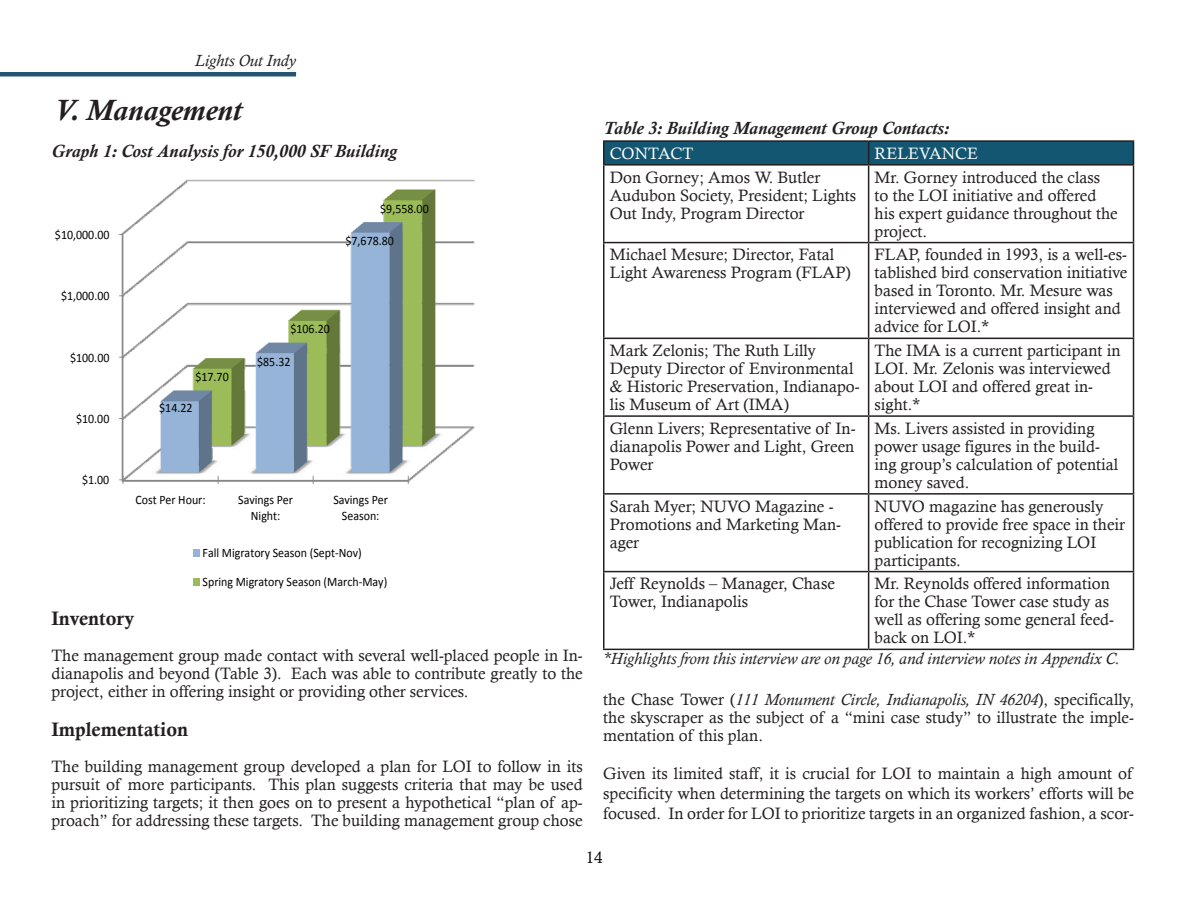
<style>
.page{position:relative;width:1188px;height:918px;background:#fff}
.page>*{position:absolute;margin:0;border:0;box-sizing:border-box;transform-origin:0 0}
.t1{font:italic 700 30px "Calisto";color:#231f20}
.t2{font:700 23.25px "Calibri";color:#000;scale:.92 1}
.t3{font:19.5px "Calis MT Bol";color:#231f20}
.t4{font:italic 700 18px "Calisto";color:#231f20}
.t5{font:16.5px/18px "Calisto";color:#231f20}
.t6{font:italic 16.5px "Calisto";color:#231f20}
.t7{font:16.5px "Calisto";color:#fff}
.t8{font:16.5px "Calisto";color:#0a0a0a}
.t9{font:12.9px/15.8px "Calibri";color:#000;text-align:center;scale:.92 1}
.s1{font-style:italic}
</style>
<div class="page">
<hr style="left:0;top:72px;width:296px;height:4px;background:#265571">
<hr style="left:603px;top:140px;width:266px;height:2px;background:#231f20">
<hr style="left:869px;top:140px;width:265px;height:2px;background:#231f20">
<div style="left:603px;top:141px;width:531px;height:23px;background:#125672"></div>
<hr style="left:603px;top:164px;width:266px;height:2px;background:#231f20">
<hr style="left:603px;top:166px;width:1px;height:76px;background:#231f20">
<hr style="left:869px;top:164px;width:265px;height:2px;background:#231f20">
<hr style="left:868px;top:166px;width:1px;height:76px;background:#231f20">
<hr style="left:1133px;top:166px;width:1px;height:76px;background:#231f20">
<hr style="left:603px;top:242px;width:266px;height:1px;background:#231f20">
<hr style="left:603px;top:243px;width:1px;height:95px;background:#231f20">
<hr style="left:869px;top:242px;width:265px;height:1px;background:#231f20">
<hr style="left:868px;top:243px;width:1px;height:95px;background:#231f20">
<hr style="left:1133px;top:243px;width:1px;height:95px;background:#231f20">
<hr style="left:603px;top:338px;width:266px;height:1px;background:#231f20">
<hr style="left:603px;top:339px;width:1px;height:76px;background:#231f20">
<hr style="left:869px;top:338px;width:265px;height:1px;background:#231f20">
<hr style="left:868px;top:339px;width:1px;height:76px;background:#231f20">
<hr style="left:1133px;top:339px;width:1px;height:76px;background:#231f20">
<hr style="left:603px;top:415px;width:266px;height:2px;background:#231f20">
<hr style="left:603px;top:417px;width:1px;height:76px;background:#231f20">
<hr style="left:869px;top:415px;width:265px;height:2px;background:#231f20">
<hr style="left:868px;top:417px;width:1px;height:76px;background:#231f20">
<hr style="left:1133px;top:417px;width:1px;height:76px;background:#231f20">
<hr style="left:603px;top:493px;width:266px;height:2px;background:#231f20">
<hr style="left:603px;top:495px;width:1px;height:76px;background:#231f20">
<hr style="left:869px;top:493px;width:265px;height:2px;background:#231f20">
<hr style="left:868px;top:495px;width:1px;height:76px;background:#231f20">
<hr style="left:1133px;top:495px;width:1px;height:76px;background:#231f20">
<hr style="left:603px;top:571px;width:266px;height:1px;background:#231f20">
<hr style="left:603px;top:572px;width:1px;height:77px;background:#231f20">
<hr style="left:869px;top:571px;width:265px;height:1px;background:#231f20">
<hr style="left:868px;top:572px;width:1px;height:77px;background:#231f20">
<hr style="left:1133px;top:572px;width:1px;height:77px;background:#231f20">
<hr style="left:603px;top:649px;width:266px;height:1px;background:#231f20">
<hr style="left:869px;top:649px;width:265px;height:1px;background:#231f20">
<svg style="left:119px;top:179px;width:356px;height:407px"></svg>
<p class="t6" style="left:195px;top:51px;width:103px">Lights Out Indy</p>
<h1 class="t1" style="left:54px;top:93px;width:189px">V. Management</h1>
<p class="t4" style="left:51px;top:140px;width:347px">Graph 1: Cost Analysis for 150,000 SF Building</p>
<h2 class="t2" style="left:171px;top:128px;width:354px">Cost Analysis for 150,000 SF Building</h2>
<p class="t9" style="left:55px;top:227px;width:61px">$10,000.00</p>
<p class="t9" style="left:61px;top:288px;width:54px">$1,000.00</p>
<p class="t9" style="left:70px;top:349px;width:44px">$100.00</p>
<p class="t9" style="left:76px;top:411px;width:38px">$10.00</p>
<p class="t9" style="left:82px;top:472px;width:31px">$1.00</p>
<p class="t9" style="left:380px;top:201px;width:54px">$9,558.00</p>
<p class="t9" style="left:345px;top:232px;width:54px">$7,678.80</p>
<p class="t9" style="left:195px;top:369px;width:38px">$17.70</p>
<p class="t9" style="left:159px;top:400px;width:38px">$14.22</p>
<p class="t9" style="left:290px;top:321px;width:44px">$106.20</p>
<p class="t9" style="left:257px;top:354px;width:38px">$85.32</p>
<p class="t9" style="left:135px;top:492px;width:78px">Cost Per Hour:</p>
<p class="t9" style="left:238px;top:492px;width:61px">Savings Per<br>Night:</p>
<p class="t9" style="left:333px;top:492px;width:61px">Savings Per<br>Season:</p>
<p class="t9" style="left:203px;top:539px;width:202px;line-height:28.3px;text-align:left">Fall Migratory Season (Sept‐Nov)<br>Spring Migratory Season (March‐May)</p>
<p class="t3" style="left:51px;top:607px;width:84px">Inventory</p>
<p class="t5" style="left:51px;top:646px;width:533px;text-align:justify">The management group made contact with several well-placed people in In&shy;dianapolis and beyond (Table 3). Each was able to contribute greatly to the project, either in offering insight or providing other services.</p>
<p class="t3" style="left:51px;top:719px;width:138px">Implementation</p>
<p class="t5" style="left:51px;top:758px;width:533px;text-align:justify">The building management group developed a plan for LOI to follow in its pursuit of more participants. This plan suggests criteria that may be used in prioritizing targets; it then goes on to present a hypothetical “plan of ap&shy;proach” for addressing these targets. The building management group chose</p>
<p class="t4" style="left:603px;top:118px;width:347px">Table 3: Building Management Group Contacts:</p>
<p class="t7" style="left:610px;top:144px;width:85px">CONTACT</p>
<p class="t7" style="left:875px;top:144px;width:105px">RELEVANCE</p>
<p class="t5" style="left:610px;top:168px;width:248px">Don Gorney; Amos W. Butler<br>Audubon Society, President; Lights<br>Out Indy, Program Director</p>
<p class="t5" style="left:875px;top:168px;width:245px">Mr. Gorney introduced the class to the LOI initiative and offered his expert guidance throughout the project.</p>
<p class="t5" style="left:610px;top:246px;width:243px">Michael Mesure; Director, Fatal<br>Light Awareness Program (FLAP)</p>
<p class="t5" style="left:875px;top:246px;width:254px">FLAP, founded in 1993, is a well-es&shy;tablished bird conservation initiative based in Toronto. Mr. Mesure was interviewed and offered insight and advice for LOI.*</p>
<p class="t5" style="left:610px;top:341px;width:251px">Mark Zelonis; The Ruth Lilly<br>Deputy Director of Environmental &amp; Historic Preservation, Indianapo&shy;lis Museum of Art (IMA)</p>
<p class="t5" style="left:875px;top:341px;width:247px">The IMA is a current participant in<br>LOI. Mr. Zelonis was interviewed about LOI and offered great in&shy;sight.*</p>
<p class="t5" style="left:610px;top:419px;width:247px;text-align:justify">Glenn Livers; Representative of In&shy;dianapolis Power and Light, Green Power</p>
<p class="t5" style="left:875px;top:419px;width:245px">Ms. Livers assisted in providing power usage figures in the build&shy;ing group’s calculation of potential money saved.</p>
<p class="t5" style="left:610px;top:497px;width:233px">Sarah Myer; NUVO Magazine -<br>Promotions and Marketing Man&shy;ager</p>
<p class="t5" style="left:875px;top:497px;width:252px">NUVO magazine has generously offered to provide free space in their publication for recognizing LOI participants.</p>
<p class="t5" style="left:610px;top:575px;width:227px">Jeff Reynolds – Manager, Chase<br>Tower, Indianapolis</p>
<p class="t5" style="left:875px;top:575px;width:241px">Mr. Reynolds offered information for the Chase Tower case study as well as offering some general feed&shy;back on LOI.*</p>
<p class="t6" style="left:603px;top:649px;width:518px">*Highlights from this interview are on page 16, and interview notes in Appendix C.</p>
<p class="t5" style="left:603px;top:691px;width:532px;text-align:justify">the Chase Tower (<span class="s1">111 Monument Circle, Indianapolis, IN 46204</span>), specifically, the skyscraper as the subject of a “mini case study” to illustrate the imple&shy;mentation of this plan.</p>
<p class="t5" style="left:603px;top:764px;width:532px;line-height:19.8px;text-align:justify">Given its limited staff, it is crucial for LOI to maintain a high amount of specificity when determining the targets on which its workers’ efforts will be focused. In order for LOI to prioritize targets in an organized fashion, a scor-</p>
<p class="t8" style="left:586px;top:848px;width:18px">14</p>
</div>
